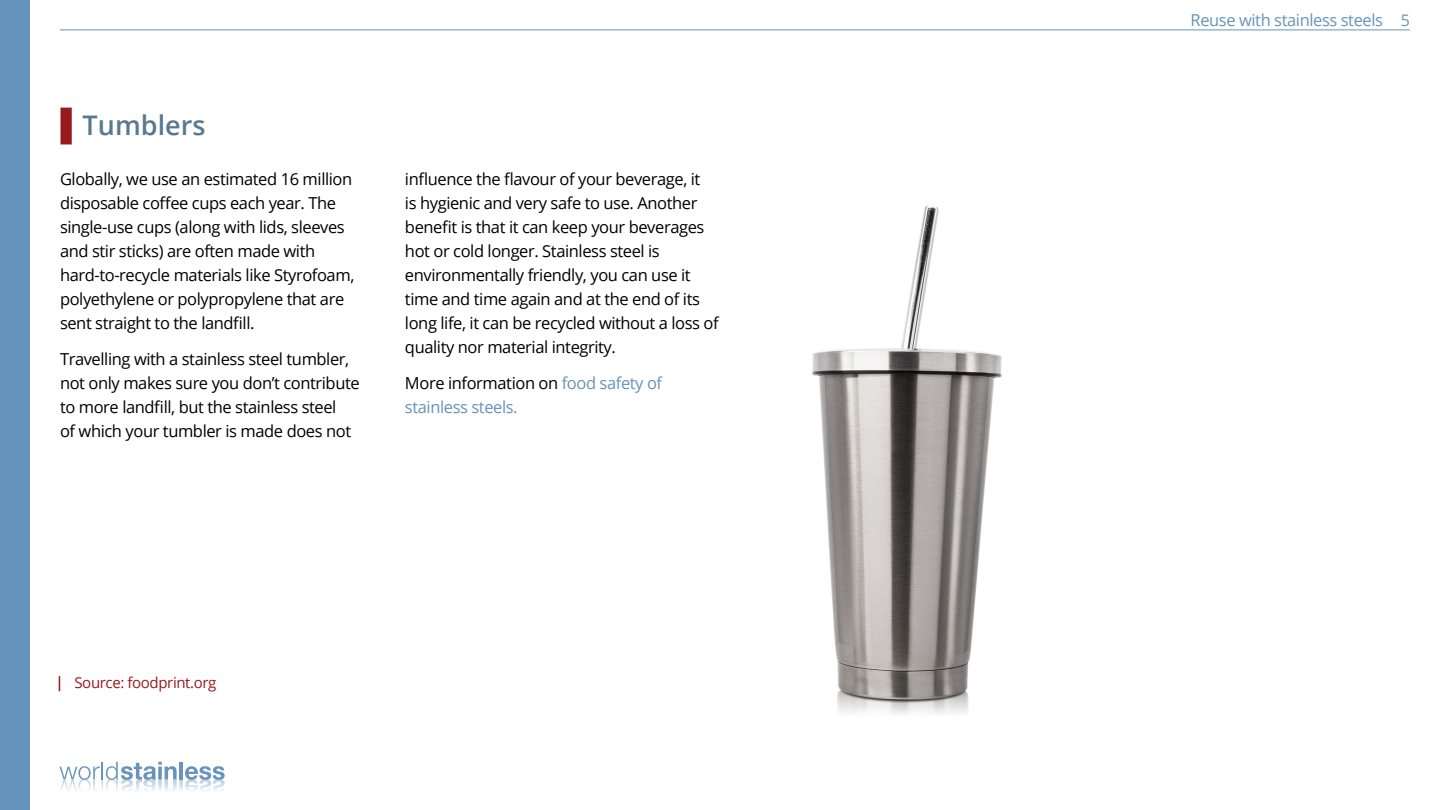
<style>
.page{position:relative;width:1440px;height:810px;background:#fff}
.page>*{position:absolute;margin:0;border:0;box-sizing:border-box;transform-origin:0 0}
.t1{font:600 27px "Open Sans";color:#587991}
.t2{font:16.5px/24px "Open Sans";letter-spacing:-.025em;color:#000}
.t3{font:16.5px/24px "Open Sans";letter-spacing:-.025em;color:#6693bc}
.t4{font:15px "Open Sans";letter-spacing:-.025em;color:#9a191c}
.s1{color:#000}
.s2{font-size:15.9px}
</style>
<div class="page">
<div style="left:0;top:0;width:30px;height:810px;background:#6693bc"></div>
<hr style="left:60px;top:30px;width:1350px;height:1px;background:#6693bc">
<div style="left:61px;top:108px;width:11px;height:36px;background:#9a191c"></div>
<img style="left:812px;top:205px;width:190px;height:509px">
<svg style="left:59px;top:676px;width:1px;height:15px"></svg>
<svg style="left:59px;top:762px;width:166px;height:29px"></svg>
<h1 class="t1" style="left:83px;top:107px;width:124px">Tumblers</h1>
<p class="t2" style="left:60px;top:167px;width:296px">Globally, we use an estimated 16 million disposable coffee cups each year. The single-use cups (along with lids, sleeves and stir sticks) are often made with hard-to-recycle materials like Styrofoam, polyethylene or polypropylene that are sent straight to the landfill.</p>
<p class="t2" style="left:60px;top:347px;width:301px">Travelling with a stainless steel tumbler, not only makes sure you don’t contribute to more landfill, but the stainless steel<br>of which your tumbler is made does not</p>
<p class="t2" style="left:405px;top:167px;width:315px">influence the flavour of your beverage, it<br>is hygienic and very safe to use. Another benefit is that it can keep your beverages hot or cold longer. Stainless steel is environmentally friendly, you can use it time and time again and at the end of its long life, it can be recycled without a loss of quality nor material integrity.</p>
<p class="t3" style="left:405px;top:371px;width:259px"><span class="s1">More information on</span> food safety of stainless steels.</p>
<p class="t4" style="left:74px;top:672px;width:143px">Source: foodprint.org</p>
<p class="t3" style="left:1191px;top:7px;width:221px">Reuse with stainless steels <span class="s2">5</span></p>
</div>
